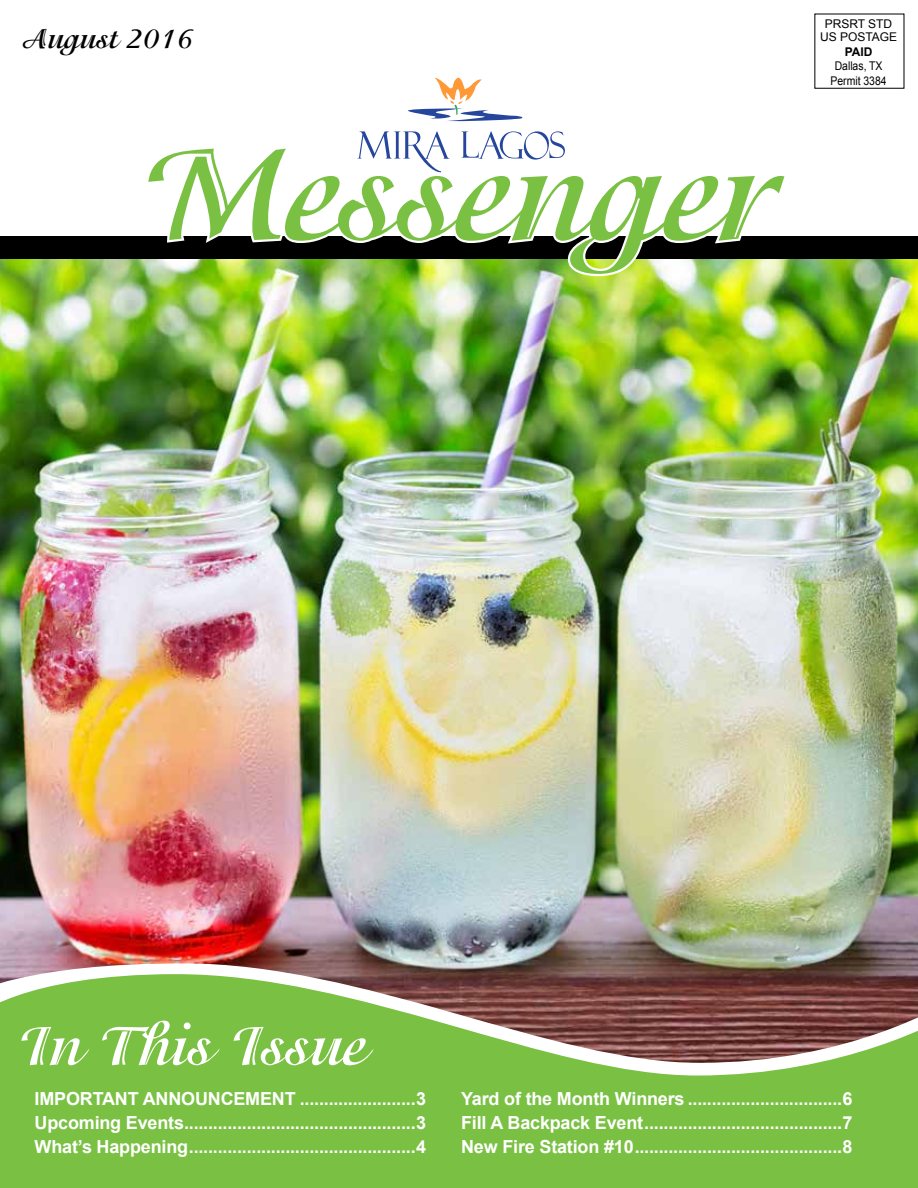
<style>
.page{position:relative;width:918px;height:1188px;background:#fff}
.page>*{position:absolute;margin:0;border:0;box-sizing:border-box;transform-origin:0 0}
.t1{font:700 144px "Isadora Std";color:#7ac143}
.t2{font:700 60px "Isadora Std";color:#fff}
.t3{font:700 30px "Isadora Std";color:#000}
.t4{font:700 18px/24px "Arial";letter-spacing:-.01em;color:#fff;text-align:justify}
.t5{font:12px/14.4px "Arial";color:#000;text-align:center;scale:.87 1}
.t6{font:12px/13.5px "Arial";color:#000;text-align:center}
.t7{font:700 12px "Arial";color:#000}
</style>
<div class="page">
<img style="left:0;top:259px;width:918px;height:704px">
<div style="left:0;top:236px;width:918px;height:23px;background:#000"></div>
<img style="left:0;top:963px;width:918px;height:11px">
<svg style="left:0;top:974px;width:918px;height:214px;background:#80ad4c"></svg>
<svg style="left:143px;top:131px;width:647px;height:147px"></svg>
<svg style="left:408px;top:77px;width:115px;height:44px"></svg>
<h3 class="t3" style="left:24px;top:21px;width:171px">August 2016</h3>
<p class="t6" style="left:820px;top:17px;width:79px">PRSRT STD<br>US POSTAGE</p>
<p class="t7" style="left:845px;top:44px;width:29px">PAID</p>
<p class="t5" style="left:831px;top:59px;width:66px">Dallas, TX<br>Permit 3384</p>
<h1 class="t1" style="left:140px;top:110px;width:639px">Messenger</h1>
<h2 class="t2" style="left:18px;top:1011px;width:349px">In This Issue</h2>
<p class="t4" style="left:35px;top:1088px;width:393px">IMPORTANT ANNOUNCEMENT ........................3<br>Upcoming Events................................................3<br>What’s Happening...............................................4</p>
<p class="t4" style="left:461px;top:1088px;width:393px">Yard of the Month Winners ................................6<br>Fill A Backpack Event.........................................7<br>New Fire Station #10...........................................8</p>
</div>
